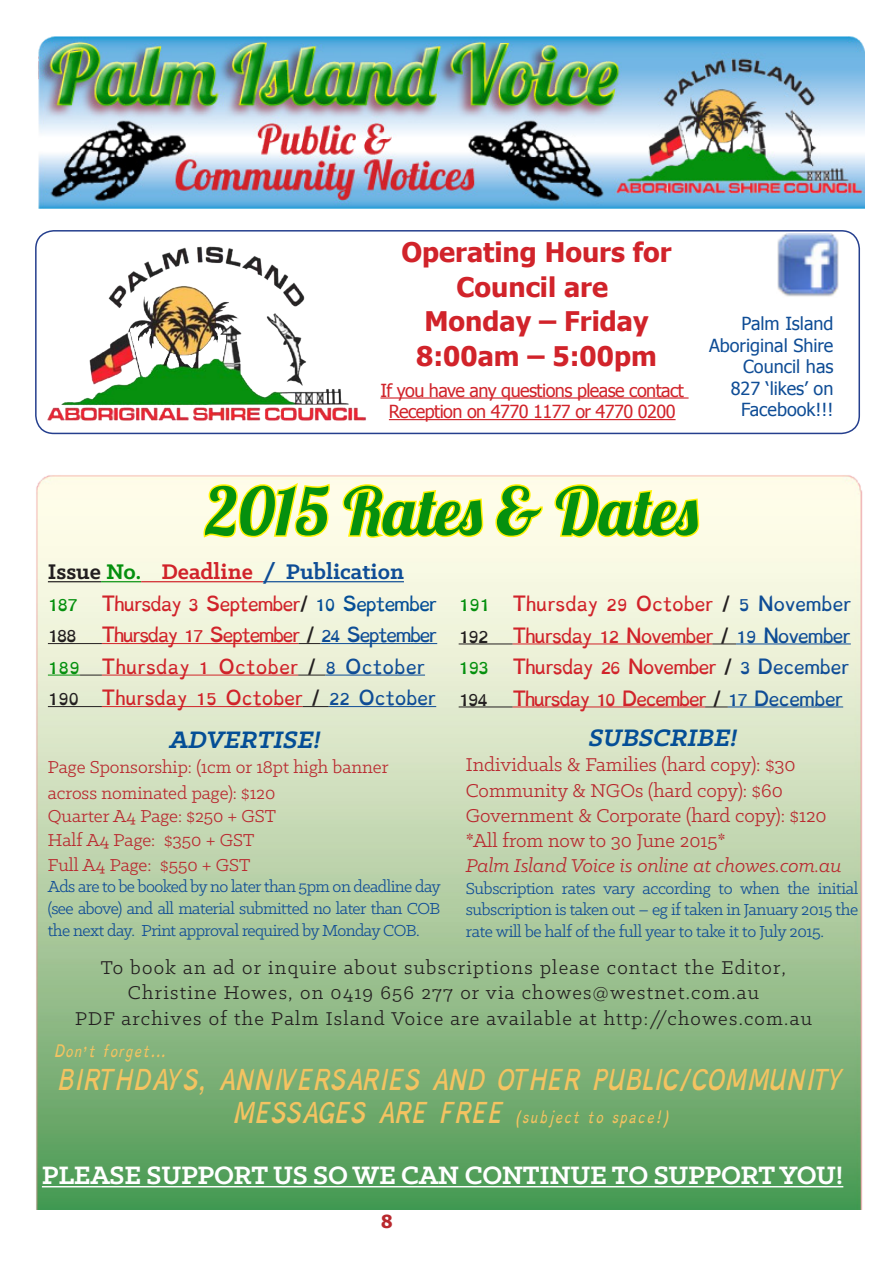
<style>
.page{position:relative;width:893px;height:1263px;background:#fff}
.page>*{position:absolute;margin:0;border:0;box-sizing:border-box;transform-origin:0 0}
.t1{font:66px "Lobster 1.4";color:#05900e}
.Paragraph_Style_1{font:700 28.5px "Klinic Slab";letter-spacing:-.01em;color:#fff}
.text{font:700 27px/34.5px "Tahoma";color:#d1232a;text-align:center}
.Paragraph_Style_2{font:italic 700 27px "Klinic Slab";color:#044e96}
.t2{font:700 24px "Klinic Slab";color:#0f4d96}
.t3{font:italic 22.5px "Dyslexie";letter-spacing:-.02em;color:#f4c361}
.Paragraph_Style_1-2{font:21px "Klinic Slab";letter-spacing:.06em;color:#231f20}
.Paragraph_Style_2-2{font:21px "Klinic Slab";color:#b9282e}
.Paragraph_Style_2-3{font:italic 21px "Klinic Slab";color:#b9282e}
.Paragraph_Style_2-4{font:19.5px/25.5px "Klinic Slab";color:#b9282e}
.Paragraph_Style_2-5{font:18px/21.6px "Klinic Slab";letter-spacing:-.03em;color:#0f4d96;text-align:justify}
.text-2{font:18px/21.6px "Tahoma";letter-spacing:-.03em;color:#d1232a;text-align:center}
.text-3{font:18px/21.6px "Tahoma";color:#0f4d96;text-align:right}
.t4{font:700 18px "Tahoma";color:#b9282e}
.t5{font:16.5px "Dyslexie";letter-spacing:-.07em;color:#d1232a}
.t6{font:16.5px "Dyslexie";letter-spacing:-.03em;color:#d1232a}
.t7{font:16.5px "Dyslexie";letter-spacing:-.11em;color:#d1232a}
.t8{font:16.5px "Dyslexie";letter-spacing:-.1em;color:#d1232a}
.t9{font:16.5px "Dyslexie";letter-spacing:-.01em;color:#d1232a}
.t10{font:16.5px "Dyslexie";letter-spacing:-.05em;color:#05900e}
.t11{font:16.5px "Dyslexie";letter-spacing:-.09em;color:#231f20}
.t12{font:italic 13.5px "Dyslexie";letter-spacing:-.02em;color:#f4c361}
.s1{color:#231f20}
.s2{color:#05900e}
.s3{color:#d1232a}
.s4{color:#044e96}
.s5{color:#0f4d96}
.s6{font-size:22.5px}
</style>
<div class="page">
<div style="left:35px;top:230px;width:825px;height:204px;border:2px solid #253f8e;border-radius:18px"></div>
<img style="left:36px;top:475px;width:827px;height:735px">
<img style="left:38px;top:36px;width:827px;height:173px">
<img style="left:47px;top:246px;width:319px;height:175px">
<img style="left:777px;top:233px;width:62px;height:64px">
<hr style="left:380px;top:397px;width:309px;height:2px;background:#d1232a">
<hr style="left:389px;top:419px;width:287px;height:1px;background:#d1232a">
<hr style="left:42px;top:1186px;width:801px;height:1px;background:#fff">
<svg style="left:202px;top:482px;width:130px;height:57px;background:#fef89a"></svg>
<svg style="left:341px;top:483px;width:144px;height:56px;background:#fef896"></svg>
<svg style="left:494px;top:483px;width:51px;height:56px;background:#fdf8a3"></svg>
<svg style="left:553px;top:483px;width:148px;height:56px;background:#fef898"></svg>
<hr style="left:48px;top:581px;width:53px;height:1px;background:#231f20">
<hr style="left:101px;top:581px;width:40px;height:1px;background:#05900e">
<hr style="left:141px;top:581px;width:122px;height:1px;background:#d1232a">
<hr style="left:263px;top:581px;width:141px;height:1px;background:#0f4d96">
<hr style="left:48px;top:643px;width:54px;height:1px;background:#231f20">
<hr style="left:102px;top:643px;width:196px;height:1px;background:#d1232a">
<svg style="left:298px;top:643px;width:23px;height:1px"></svg>
<hr style="left:321px;top:643px;width:116px;height:1px;background:#0f4d96">
<hr style="left:48px;top:675px;width:32px;height:1px;background:#05900e">
<svg style="left:80px;top:675px;width:22px;height:1px"></svg>
<hr style="left:102px;top:675px;width:196px;height:1px;background:#d1232a">
<svg style="left:298px;top:675px;width:27px;height:1px"></svg>
<hr style="left:325px;top:675px;width:100px;height:1px;background:#0f4d96">
<hr style="left:48px;top:706px;width:54px;height:1px;background:#231f20">
<hr style="left:102px;top:706px;width:201px;height:1px;background:#d1232a">
<svg style="left:303px;top:706px;width:26px;height:1px"></svg>
<hr style="left:329px;top:706px;width:107px;height:1px;background:#0f4d96">
<hr style="left:459px;top:643px;width:54px;height:1px;background:#231f20">
<hr style="left:513px;top:643px;width:199px;height:1px;background:#d1232a">
<svg style="left:712px;top:643px;width:24px;height:1px"></svg>
<hr style="left:736px;top:643px;width:115px;height:1px;background:#0f4d96">
<hr style="left:459px;top:706px;width:54px;height:1px;background:#231f20">
<hr style="left:513px;top:706px;width:192px;height:1px;background:#d1232a">
<svg style="left:705px;top:706px;width:23px;height:1px"></svg>
<hr style="left:728px;top:706px;width:115px;height:1px;background:#0f4d96">
<p class="text" style="left:401px;top:234px;width:272px">Operating Hours for<br>Council are</p>
<p class="text" style="left:424px;top:303px;width:226px">Monday – Friday</p>
<p class="text" style="left:416px;top:337px;width:242px">8:00am – 5:00pm</p>
<p class="text-2" style="left:380px;top:378px;width:305px">If you have any questions please contact<br>Reception on 4770 1177 or 4770 0200</p>
<p class="text-3" style="left:709px;top:312px;width:126px">Palm Island<br>Aboriginal Shire<br>Council has<br>827 ‘likes’ on<br>Facebook!!!</p>
<p class="t1" style="left:206px;top:469px;width:494px">2015 Rates &amp; Dates</p>
<p class="t2" style="left:48px;top:556px;width:358px"><span class="s1">Issue</span> <span class="s2">No.</span> <span class="s3">Deadline</span> / Publication</p>
<p class="t10" style="left:48px;top:591px;width:31px">187</p>
<p class="t5" style="left:102px;top:591px;width:337px">Thursday 3 September<span class="s1">/</span> <span class="s4">10 September</span></p>
<p class="t11" style="left:48px;top:622px;width:30px">188</p>
<p class="t7" style="left:102px;top:622px;width:337px">Thursday 17 September <span class="s1">/</span> <span class="s5">24 September</span></p>
<p class="t10" style="left:48px;top:654px;width:34px">189</p>
<p class="t9" style="left:102px;top:654px;width:325px">Thursday 1 October <span class="s1">/</span> <span class="s5">8 October</span></p>
<p class="t11" style="left:48px;top:685px;width:33px">190</p>
<p class="t6" style="left:102px;top:685px;width:336px">Thursday 15 October <span class="s1">/</span> <span class="s5">22 October</span></p>
<p class="t10" style="left:459px;top:591px;width:33px">191</p>
<p class="t6" style="left:513px;top:591px;width:340px">Thursday 29 October <span class="s1">/</span> <span class="s5">5 November</span></p>
<p class="t11" style="left:459px;top:622px;width:31px">192</p>
<p class="t5" style="left:513px;top:622px;width:340px">Thursday 12 November <span class="s1">/</span> <span class="s5">19 November</span></p>
<p class="t10" style="left:459px;top:654px;width:32px">193</p>
<p class="t5" style="left:513px;top:654px;width:338px">Thursday 26 November <span class="s1">/</span> <span class="s5">3 December</span></p>
<p class="t11" style="left:459px;top:685px;width:31px">194</p>
<p class="t8" style="left:513px;top:685px;width:332px">Thursday 10 December <span class="s1">/</span> <span class="s5">17 December</span></p>
<p class="Paragraph_Style_2" style="left:169px;top:722px;width:158px">ADVERTISE!</p>
<p class="Paragraph_Style_2-4" style="left:48px;top:754px;width:342px">Page Sponsorship: (1cm or 18pt high banner across nominated page): $120</p>
<p class="Paragraph_Style_2-4" style="left:48px;top:803px;width:230px">Quarter A4 Page: $250 + GST</p>
<p class="Paragraph_Style_2-4" style="left:48px;top:826px;width:208px">Half A4 Page: $350 + GST</p>
<p class="Paragraph_Style_2-4" style="left:48px;top:851px;width:204px">Full A4 Page: $550 + GST</p>
<p class="Paragraph_Style_2-5" style="left:48px;top:875px;width:394px">Ads are to be booked by no later than 5pm on deadline day (see above) and all material submitted no later than COB the next day. Print approval required by Monday COB.</p>
<p class="Paragraph_Style_2" style="left:588px;top:720px;width:156px">SUBSCRIBE!</p>
<p class="Paragraph_Style_2-2" style="left:466px;top:752px;width:331px">Individuals &amp; Families (hard copy): $30</p>
<p class="Paragraph_Style_2-2" style="left:466px;top:777px;width:319px">Community &amp; NGOs (hard copy): $60</p>
<p class="Paragraph_Style_2-2" style="left:466px;top:802px;width:362px">Government &amp; Corporate (hard copy): $120</p>
<p class="Paragraph_Style_2-2" style="left:466px;top:827px;width:261px">*All from now to 30 June 2015*</p>
<p class="Paragraph_Style_2-3" style="left:466px;top:852px;width:377px">Palm Island Voice is online at chowes.com.au</p>
<p class="Paragraph_Style_2-5" style="left:466px;top:877px;width:394px">Subscription rates vary according to when the initial subscription is taken out – eg if taken in January 2015 the rate will be half of the full year to take it to July 2015.</p>
<p class="Paragraph_Style_1-2" style="left:101px;top:954px;width:687px">To book an ad or inquire about subscriptions please contact the Editor,</p>
<p class="Paragraph_Style_1-2" style="left:128px;top:980px;width:633px">Christine Howes, on 0419 656 277 or via chowes@westnet.com.au</p>
<p class="Paragraph_Style_1-2" style="left:75px;top:1005px;width:738px">PDF archives of the Palm Island Voice are available at http://chowes.com.au</p>
<p class="t12" style="left:54px;top:1040px;width:113px">Don’t forget...</p>
<p class="t3" style="left:58px;top:1062px;width:788px">BIRTHDAYS, ANNIVERSARIES AND OTHER PUBLIC/COMMUNITY</p>
<p class="t12" style="left:233px;top:1106px;width:437px"><span class="s6">MESSAGES ARE FREE</span> (subject to space!)</p>
<p class="Paragraph_Style_1" style="left:42px;top:1156px;width:803px">PLEASE SUPPORT US SO WE CAN CONTINUE TO SUPPORT YOU!</p>
<p class="t4" style="left:381px;top:1209px;width:13px">8</p>
</div>
